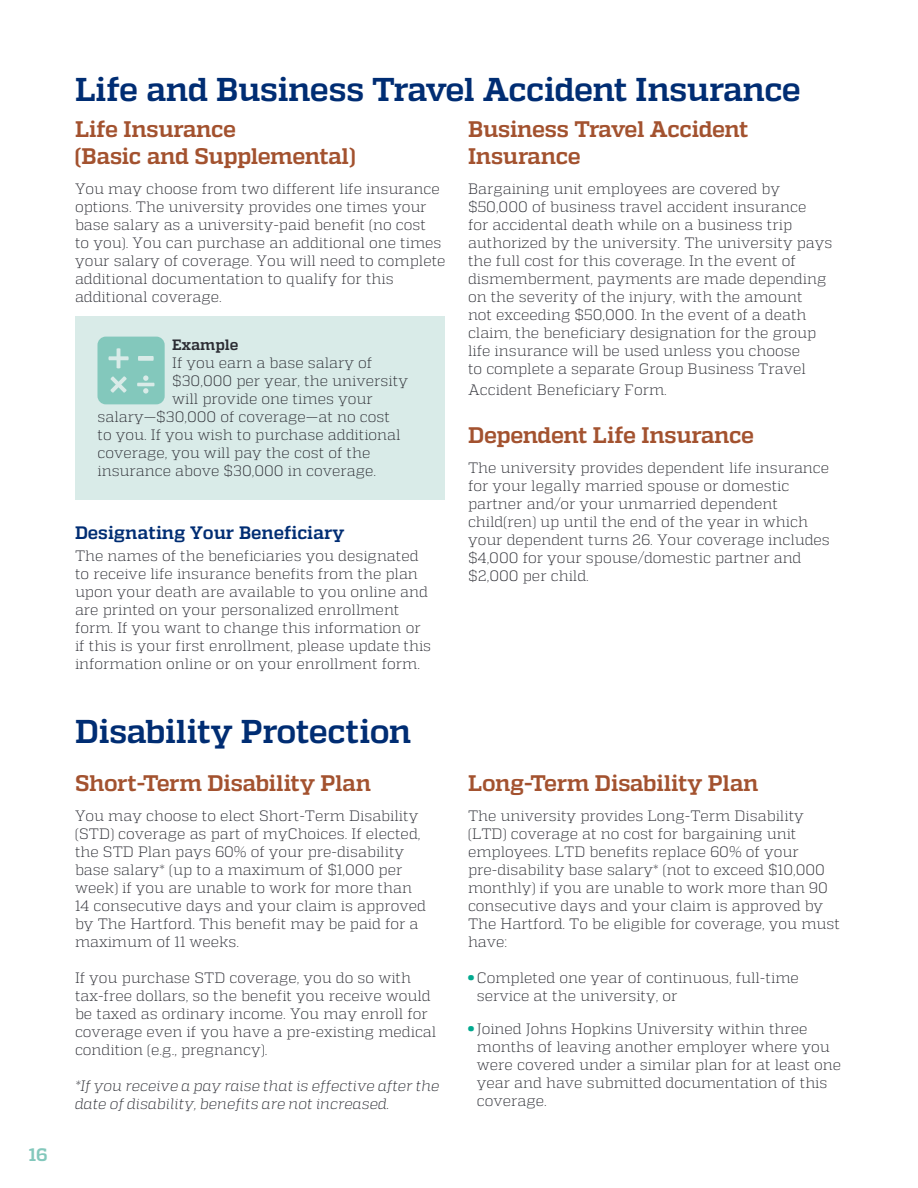
<style>
.page{position:relative;width:918px;height:1188px;background:#fff}
.page>*{position:absolute;margin:0;border:0;box-sizing:border-box;transform-origin:0 0}
.t1{font:700 33px "Quadon";letter-spacing:-.015em;color:#002d73}
.t2{font:700 22.5px/27px "Quadon";letter-spacing:-.015em;color:#a3522f}
.t3{font:700 18px "Quadon";color:#002d73}
.t4{font:700 18px "Quadon";color:#83c8bc}
.t5{font:300 15px/18px "Quadon";color:#2c2d34}
.t6{font:italic 300 15px/18px "Quadon";color:#2c2d34}
.t7{font:700 15px "Quadon";color:#2c2d34}
.s1{font-weight:400;color:#00a98f}
</style>
<div class="page">
<div style="left:75px;top:316px;width:370px;height:184px;background:#d9ebe8"></div>
<svg style="left:97px;top:337px;width:68px;height:67px;background:#8dccc1"></svg>
<p class="t4" style="left:29px;top:1144px;width:20px">16</p>
<h1 class="t1" style="left:75px;top:71px;width:727px">Life and Business Travel Accident Insurance</h1>
<h2 class="t2" style="left:75px;top:116px;width:282px">Life Insurance<br>(Basic and Supplemental)</h2>
<p class="t5" style="left:75px;top:179px;width:372px">You may choose from two different life insurance options. The university provides one times your base salary as a university-paid benefit (no cost<br>to you). You can purchase an additional one times your salary of coverage. You will need to complete additional documentation to qualify for this additional coverage.</p>
<p class="t7" style="left:172px;top:336px;width:68px">Example</p>
<p class="t5" style="left:172px;top:354px;width:202px">If you earn a base salary of</p>
<p class="t5" style="left:172px;top:372px;width:237px">$30,000 per year, the university</p>
<p class="t5" style="left:172px;top:390px;width:202px">will provide one times your</p>
<p class="t5" style="left:97px;top:408px;width:294px">salary—$30,000 of coverage—at no cost</p>
<p class="t5" style="left:97px;top:426px;width:305px">to you. If you wish to purchase additional</p>
<p class="t5" style="left:97px;top:444px;width:274px">coverage, you will pay the cost of the</p>
<p class="t5" style="left:97px;top:462px;width:280px">insurance above $30,000 in coverage.</p>
<h2 class="t2" style="left:468px;top:116px;width:282px">Business Travel Accident<br>Insurance</h2>
<p class="t5" style="left:468px;top:179px;width:366px">Bargaining unit employees are covered by $50,000 of business travel accident insurance<br>for accidental death while on a business trip authorized by the university. The university pays the full cost for this coverage. In the event of dismemberment, payments are made depending on the severity of the injury, with the amount<br>not exceeding $50,000. In the event of a death claim, the beneficiary designation for the group life insurance will be used unless you choose<br>to complete a separate Group Business Travel</p>
<p class="t5" style="left:468px;top:380px;width:200px">Accident Beneficiary Form.</p>
<h2 class="t2" style="left:468px;top:422px;width:288px">Dependent Life Insurance</h2>
<p class="t5" style="left:468px;top:458px;width:363px">The university provides dependent life insurance for your legally married spouse or domestic partner and/or your unmarried dependent child(ren) up until the end of the year in which your dependent turns 26. Your coverage includes $4,000 for your spouse/domestic partner and $2,000 per child.</p>
<p class="t3" style="left:75px;top:522px;width:271px">Designating Your Beneficiary</p>
<p class="t5" style="left:75px;top:547px;width:358px">The names of the beneficiaries you designated to receive life insurance benefits from the plan upon your death are available to you online and are printed on your personalized enrollment form. If you want to change this information or if this is your first enrollment, please update this information online or on your enrollment form.</p>
<h1 class="t1" style="left:75px;top:712px;width:338px">Disability Protection</h1>
<h2 class="t2" style="left:75px;top:770px;width:298px">Short-Term Disability Plan</h2>
<p class="t5" style="left:75px;top:806px;width:353px">You may choose to elect Short-Term Disability (STD) coverage as part of myChoices. If elected, the STD Plan pays 60% of your pre-disability base salary* (up to a maximum of $1,000 per week) if you are unable to work for more than 14 consecutive days and your claim is approved by The Hartford. This benefit may be paid for a maximum of 11 weeks.</p>
<p class="t5" style="left:75px;top:968px;width:363px">If you purchase STD coverage, you do so with tax-free dollars, so the benefit you receive would be taxed as ordinary income. You may enroll for coverage even if you have a pre-existing medical condition (e.g., pregnancy).</p>
<p class="t6" style="left:75px;top:1076px;width:366px">*If you receive a pay raise that is effective after the date of disability, benefits are not increased.</p>
<h2 class="t2" style="left:468px;top:770px;width:292px">Long-Term Disability Plan</h2>
<p class="t5" style="left:468px;top:806px;width:374px">The university provides Long-Term Disability (LTD) coverage at no cost for bargaining unit employees. LTD benefits replace 60% of your pre-disability base salary* (not to exceed $10,000 monthly) if you are unable to work more than 90 consecutive days and your claim is approved by The Hartford. To be eligible for coverage, you must have:</p>
<p class="t5" style="left:477px;top:968px;width:324px;text-indent:-9px"><span class="s1">•</span> Completed one year of continuous, full-time service at the university, or</p>
<p class="t5" style="left:477px;top:1019px;width:366px;text-indent:-9px"><span class="s1">•</span> Joined Johns Hopkins University within three months of leaving another employer where you were covered under a similar plan for at least one year and have submitted documentation of this coverage.</p>
</div>
